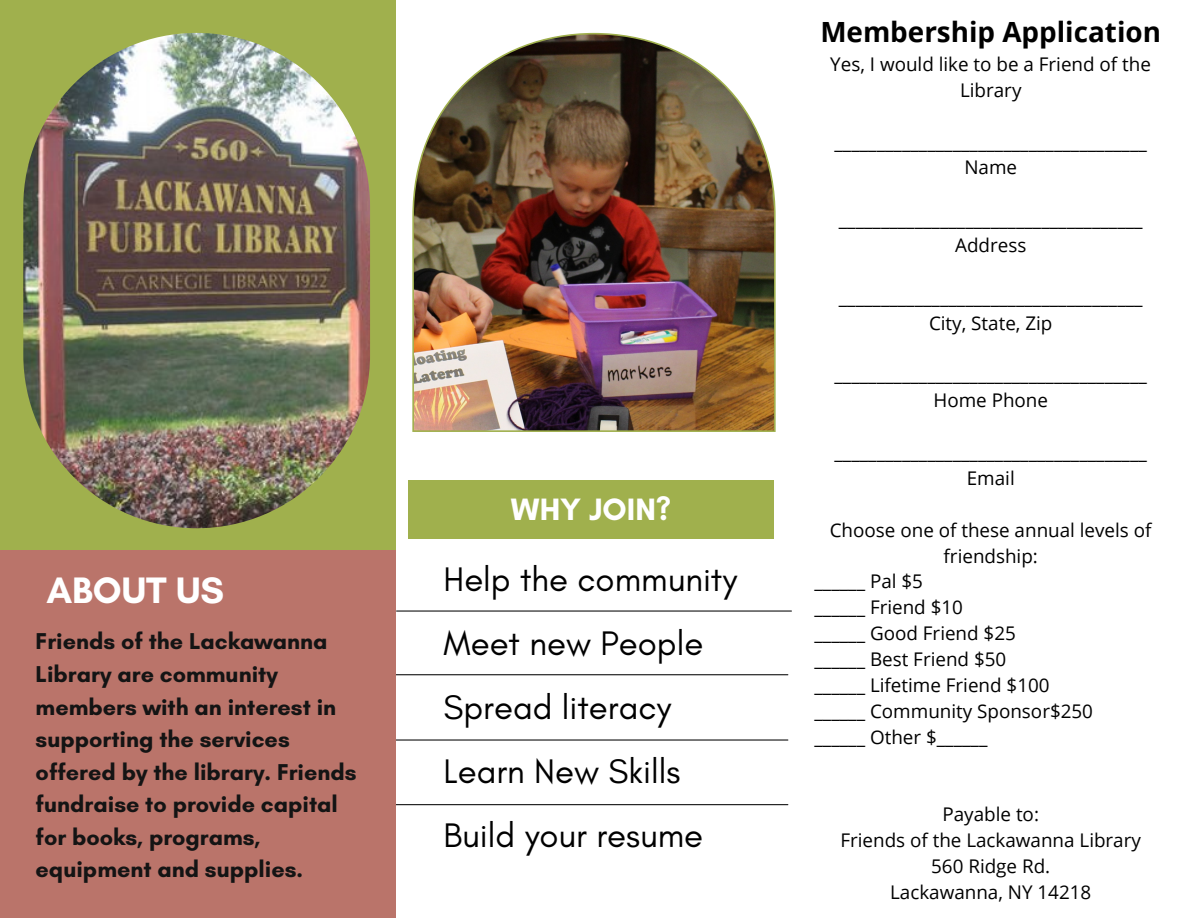
<style>
.page{position:relative;width:1188px;height:918px;background:#fff}
.page>*{position:absolute;margin:0;border:0;box-sizing:border-box;transform-origin:0 0}
.t1{font:700 37.5px "Glacial Indifference";color:#fff}
.t2{font:34.8px/63.9px "Glacial Indifference";color:#000}
.t3{font:700 31.5px "Glacial Indifference";color:#fff}
.t4{font:700 27.9px "Open Sans";color:#000}
.t5{font:700 23.4px/32.5px "Glacial Indifference";color:#141414}
.t6{font:18.9px/25.8px "Open Sans";color:#000;text-align:center}
</style>
<div class="page">
<div style="left:0;top:0;width:396px;height:918px;background:#a0b04d"></div>
<hr style="left:397px;top:610px;width:394px;height:2px;background:#141414">
<div style="left:409px;top:480px;width:365px;height:59px;background:#a0b04d"></div>
<img style="left:23px;top:33px;width:347px;height:495px;border-radius:173px">
<hr style="left:393px;top:674px;width:395px;height:1px;background:#141414">
<hr style="left:393px;top:739px;width:395px;height:2px;background:#141414">
<hr style="left:393px;top:804px;width:395px;height:1px;background:#141414">
<div style="left:0;top:550px;width:396px;height:368px;background:#ba746a"></div>
<img style="left:412px;top:33px;width:364px;height:399px">
<h1 class="t1" style="left:46px;top:567px;width:179px">ABOUT US</h1>
<p class="t5" style="left:36px;top:625px;width:323px">Friends of the Lackawanna<br>Library are community members with an interest in supporting the services offered by the library. Friends fundraise to provide capital for books, programs, equipment and supplies.</p>
<h3 class="t3" style="left:511px;top:490px;width:162px">WHY JOIN?</h3>
<h2 class="t2" style="left:444px;top:547px;width:295px">Help the community<br>Meet new People<br>Spread literacy<br>Learn New Skills<br>Build your resume</h2>
<h3 class="t4" style="left:820px;top:12px;width:342px">Membership Application</h3>
<p class="t6" style="left:830px;top:51px;width:322px">Yes, I would like to be a Friend of the<br>Library</p>
<p class="t6" style="left:835px;top:128px;width:314px">_____________________________________<br>Name</p>
<p class="t6" style="left:839px;top:206px;width:305px">____________________________________<br>Address</p>
<p class="t6" style="left:839px;top:284px;width:305px">____________________________________<br>City, State, Zip</p>
<p class="t6" style="left:835px;top:361px;width:314px">_____________________________________<br>Home Phone</p>
<p class="t6" style="left:835px;top:439px;width:314px">_____________________________________<br>Email</p>
<p class="t6" style="left:830px;top:517px;width:323px">Choose one of these annual levels of</p>
<p class="t6" style="left:944px;top:542px;width:96px">friendship:</p>
<p class="t6" style="left:814px;top:568px;width:110px">______ Pal $5</p>
<p class="t6" style="left:814px;top:594px;width:150px">______ Friend $10</p>
<p class="t6" style="left:814px;top:620px;width:203px">______ Good Friend $25</p>
<p class="t6" style="left:814px;top:646px;width:193px">______ Best Friend $50</p>
<p class="t6" style="left:814px;top:672px;width:237px">______ Lifetime Friend $100</p>
<p class="t6" style="left:814px;top:698px;width:280px">______ Community Sponsor$250</p>
<p class="t6" style="left:814px;top:724px;width:174px">______ Other $______</p>
<p class="t6" style="left:840px;top:801px;width:302px">Payable to:<br>Friends of the Lackawanna Library<br>560 Ridge Rd.<br>Lackawanna, NY 14218</p>
</div>
